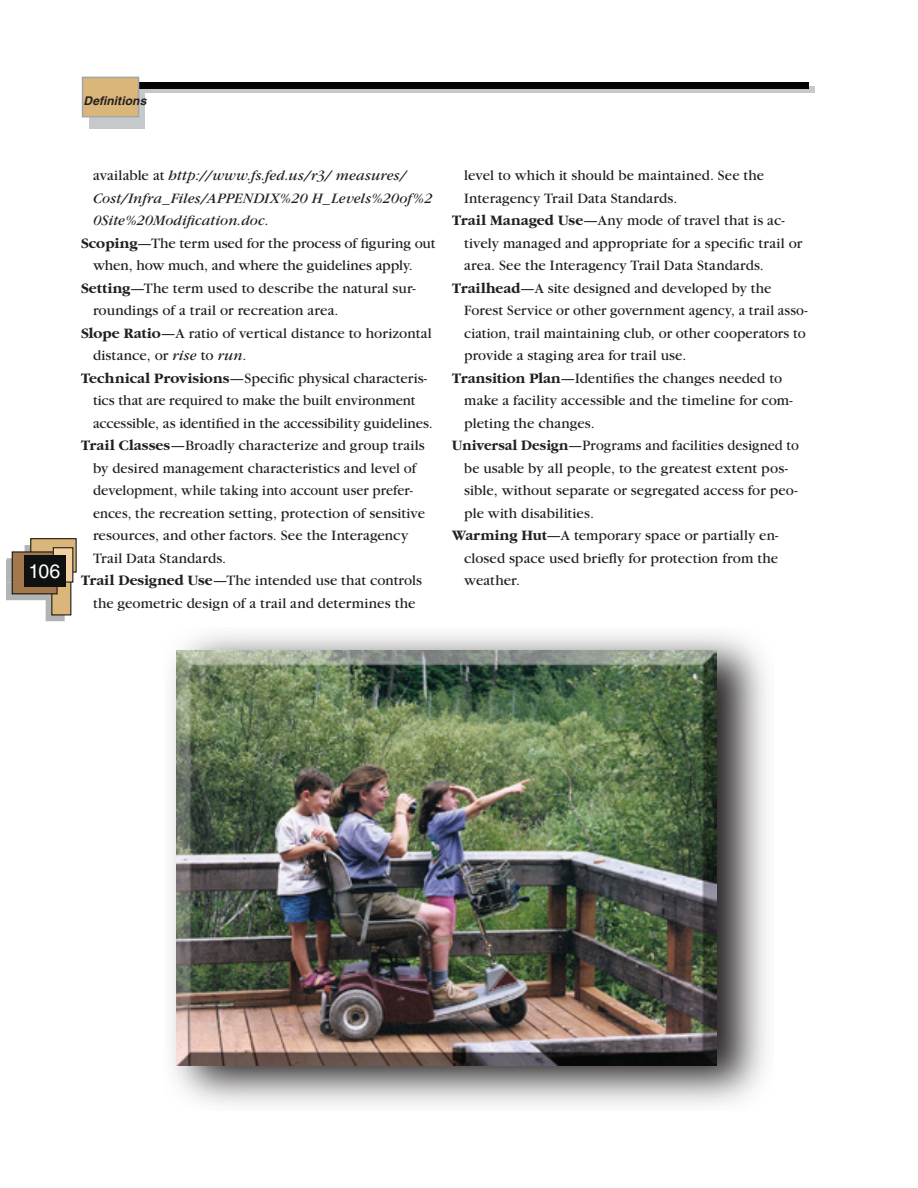
<style>
.page{position:relative;width:918px;height:1188px;background:#fff}
.page>*{position:absolute;margin:0;border:0;box-sizing:border-box;transform-origin:0 0}
.t1{font:19.5px "Helvetica";color:#fff}
.t2{font:15px "Garamond";letter-spacing:.005em;color:#231f20}
.t3{font:15px "Garamond";letter-spacing:.005em;color:#231f20;scale:.96 1}
.t4{font:italic 15px "Garamond";letter-spacing:.005em;color:#231f20}
.t5{font:15px "Garamond";letter-spacing:.005em;color:#231f20;scale:.95 1}
.t6{font:italic 700 12px "Helvetica";letter-spacing:.01em;color:#231f20}
.s1{font-style:normal}
.s2{font-weight:700}
.s3{font-style:italic}
</style>
<div class="page">
<svg style="left:139px;top:87px;width:676px;height:6px;fill:#c5c9c9"></svg>
<div style="left:125px;top:82px;width:684px;height:6px;background:#040503"></div>
<div style="left:89px;top:89px;width:56px;height:39px;background:#c5c9c9"></div>
<div style="left:83px;top:77px;width:56px;height:40px;background:#dab67a"></div>
<div style="left:82px;top:77px;width:57px;height:40px;border:2px solid #a4a5a6"></div>
<svg style="left:6px;top:545px;width:64px;height:76px"></svg>
<div style="left:52px;top:565px;width:19px;height:50px;background:#dab67a"></div>
<div style="left:31px;top:539px;width:45px;height:33px;background:#dab67a"></div>
<div style="left:30px;top:538px;width:47px;height:35px;border:1px solid #0f1110"></div>
<div style="left:12px;top:552px;width:45px;height:42px;background:#a4784d"></div>
<div style="left:12px;top:551px;width:46px;height:43px;border:1px solid #0f1110"></div>
<div style="left:53px;top:548px;width:20px;height:34px;background:#f3d0a3"></div>
<div style="left:53px;top:547px;width:20px;height:36px;border:1px solid #0f1110"></div>
<div style="left:24px;top:556px;width:42px;height:31px;background:#0f1110"></div>
<svg style="left:171px;top:634px;width:596px;height:471px"></svg>
<img style="left:177px;top:650px;width:540px;height:416px">
<p class="t6" style="left:83px;top:93px;width:65px">Definitions</p>
<h1 class="t1" style="left:29px;top:560px;width:33px">106</h1>
<p class="t4" style="left:93px;top:168px;width:315px"><span class="s1">available at</span> http://www.fs.fed.us/r3/ measures/</p>
<p class="t4" style="left:93px;top:190px;width:341px">Cost/Infra_Files/APPENDIX%20 H_Levels%20of%2</p>
<p class="t4" style="left:93px;top:213px;width:177px">0Site%20Modification.doc<span class="s1">.</span></p>
<p class="t2" style="left:81px;top:235px;width:356px"><span class="s2">Scoping</span>—The term used for the process of figuring out</p>
<p class="t2" style="left:93px;top:258px;width:321px">when, how much, and where the guidelines apply.</p>
<p class="t2" style="left:81px;top:280px;width:336px"><span class="s2">Setting</span>—The term used to describe the natural sur-</p>
<p class="t2" style="left:93px;top:303px;width:247px">roundings of a trail or recreation area.</p>
<p class="t2" style="left:81px;top:325px;width:352px"><span class="s2">Slope Ratio</span>—A ratio of vertical distance to horizontal</p>
<p class="t2" style="left:93px;top:348px;width:155px">distance, or <span class="s3">rise</span> to <span class="s3">run</span>.</p>
<p class="t2" style="left:81px;top:370px;width:348px"><span class="s2">Technical Provisions</span>—Specific physical characteris-</p>
<p class="t2" style="left:93px;top:393px;width:324px">tics that are required to make the built environment</p>
<p class="t2" style="left:93px;top:415px;width:341px">accessible, as identified in the accessibility guidelines.</p>
<p class="t2" style="left:81px;top:438px;width:345px"><span class="s2">Trail Classes</span>—Broadly characterize and group trails</p>
<p class="t2" style="left:93px;top:460px;width:325px">by desired management characteristics and level of</p>
<p class="t2" style="left:93px;top:483px;width:321px">development, while taking into account user prefer-</p>
<p class="t5" style="left:93px;top:505px;width:351px">ences, the recreation setting, protection of sensitive</p>
<p class="t2" style="left:93px;top:528px;width:317px">resources, and other factors. See the Interagency</p>
<p class="t2" style="left:93px;top:550px;width:135px">Trail Data Standards.</p>
<p class="t2" style="left:81px;top:573px;width:343px"><span class="s2">Trail Designed Use</span>—The intended use that controls</p>
<p class="t2" style="left:93px;top:595px;width:324px">the geometric design of a trail and determines the</p>
<p class="t2" style="left:464px;top:168px;width:301px">level to which it should be maintained. See the</p>
<p class="t2" style="left:464px;top:190px;width:215px">Interagency Trail Data Standards.</p>
<p class="t2" style="left:452px;top:213px;width:334px"><span class="s2">Trail Managed Use</span>—Any mode of travel that is ac-</p>
<p class="t2" style="left:464px;top:235px;width:340px">tively managed and appropriate for a specific trail or</p>
<p class="t2" style="left:464px;top:258px;width:301px">area. See the Interagency Trail Data Standards.</p>
<p class="t2" style="left:452px;top:280px;width:321px"><span class="s2">Trailhead</span>—A site designed and developed by the</p>
<p class="t2" style="left:464px;top:303px;width:345px">Forest Service or other government agency, a trail asso-</p>
<p class="t3" style="left:464px;top:325px;width:357px">ciation, trail maintaining club, or other cooperators to</p>
<p class="t2" style="left:464px;top:348px;width:224px">provide a staging area for trail use.</p>
<p class="t2" style="left:452px;top:370px;width:331px"><span class="s2">Transition Plan</span>—Identifies the changes needed to</p>
<p class="t2" style="left:464px;top:393px;width:330px">make a facility accessible and the timeline for com-</p>
<p class="t2" style="left:464px;top:415px;width:132px">pleting the changes.</p>
<p class="t3" style="left:452px;top:438px;width:363px"><span class="s2">Universal Design</span>—Programs and facilities designed to</p>
<p class="t3" style="left:464px;top:460px;width:339px">be usable by all people, to the greatest extent pos-</p>
<p class="t2" style="left:464px;top:483px;width:335px">sible, without separate or segregated access for peo-</p>
<p class="t2" style="left:464px;top:505px;width:131px">ple with disabilities.</p>
<p class="t2" style="left:452px;top:528px;width:328px"><span class="s2">Warming Hut</span>—A temporary space or partially en-</p>
<p class="t2" style="left:464px;top:550px;width:315px">closed space used briefly for protection from the</p>
<p class="t2" style="left:464px;top:573px;width:57px">weather.</p>
</div>
